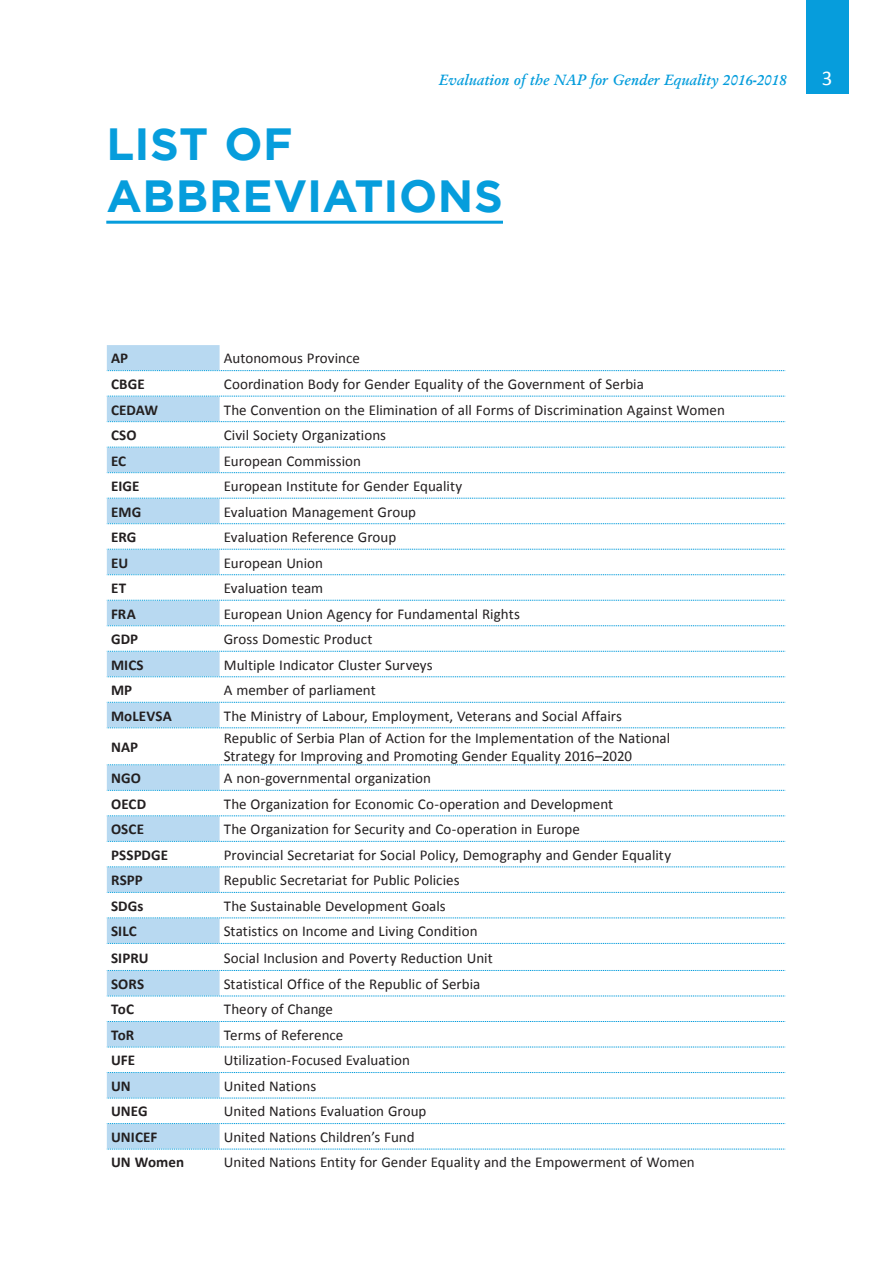
<style>
.page{position:relative;width:893px;height:1263px;background:#fff}
.page>*{position:absolute;margin:0;border:0;box-sizing:border-box;transform-origin:0 0}
.t1{font:45px/51.8px "Gotham Bold CE";letter-spacing:.01em;color:#069ddc}
.t2{font:21px "Calibri";color:#fff}
.t3{font:15px/17.2px "Calibri";color:#231f20}
.t4{font:700 15px "Calibri";letter-spacing:.005em;color:#231f20}
.t5{font:italic 600 15px "Garamond";color:#069ddc}
</style>
<div class="page">
<div style="left:806px;top:0;width:42px;height:94px;background:#069ddc"></div>
<div style="left:107px;top:345px;width:113px;height:25px;background:#b8d9f1"></div>
<svg style="left:107px;top:371px;width:113px;height:778px;fill:#b8dcf2"></svg>
<svg style="left:220px;top:371px;width:565px;height:778px"></svg>
<div style="left:107px;top:996px;width:113px;height:25px;background:#fff"></div>
<svg style="left:107px;top:370px;width:679px;height:1px"></svg>
<svg style="left:107px;top:396px;width:679px;height:1px"></svg>
<svg style="left:107px;top:421px;width:679px;height:1px"></svg>
<svg style="left:107px;top:447px;width:679px;height:1px"></svg>
<svg style="left:107px;top:472px;width:679px;height:1px"></svg>
<svg style="left:107px;top:498px;width:679px;height:1px"></svg>
<svg style="left:107px;top:523px;width:679px;height:1px"></svg>
<svg style="left:107px;top:549px;width:679px;height:1px"></svg>
<svg style="left:107px;top:574px;width:679px;height:1px"></svg>
<svg style="left:107px;top:600px;width:679px;height:1px"></svg>
<svg style="left:107px;top:625px;width:679px;height:1px"></svg>
<svg style="left:107px;top:651px;width:679px;height:1px"></svg>
<svg style="left:107px;top:676px;width:679px;height:1px"></svg>
<svg style="left:107px;top:702px;width:679px;height:1px"></svg>
<svg style="left:107px;top:727px;width:679px;height:1px"></svg>
<svg style="left:107px;top:764px;width:679px;height:1px"></svg>
<svg style="left:107px;top:790px;width:679px;height:1px"></svg>
<svg style="left:107px;top:816px;width:679px;height:1px"></svg>
<svg style="left:107px;top:841px;width:679px;height:1px"></svg>
<svg style="left:107px;top:867px;width:679px;height:1px"></svg>
<svg style="left:107px;top:892px;width:679px;height:1px"></svg>
<svg style="left:107px;top:918px;width:679px;height:1px"></svg>
<svg style="left:107px;top:943px;width:679px;height:1px"></svg>
<svg style="left:107px;top:970px;width:679px;height:1px"></svg>
<svg style="left:107px;top:996px;width:679px;height:1px"></svg>
<svg style="left:107px;top:1021px;width:679px;height:1px"></svg>
<svg style="left:107px;top:1047px;width:679px;height:1px"></svg>
<svg style="left:107px;top:1072px;width:679px;height:1px"></svg>
<svg style="left:107px;top:1098px;width:679px;height:1px"></svg>
<svg style="left:107px;top:1123px;width:679px;height:1px"></svg>
<svg style="left:107px;top:1149px;width:679px;height:1px"></svg>
<hr style="left:106px;top:221px;width:397px;height:3px;background:#069ddc">
<p class="t5" style="left:439px;top:70px;width:349px">Evaluation of the NAP for Gender Equality 2016-2018</p>
<h2 class="t2" style="left:822px;top:70px;width:12px">3</h2>
<h1 class="t1" style="left:107px;top:122px;width:398px">LIST OF<br>ABBREVIATIONS</h1>
<p class="t4" style="left:111px;top:352px;width:19px">AP</p>
<p class="t3" style="left:224px;top:351px;width:138px">Autonomous Province</p>
<p class="t4" style="left:111px;top:378px;width:35px">CBGE</p>
<p class="t3" style="left:224px;top:377px;width:422px">Coordination Body for Gender Equality of the Government of Serbia</p>
<p class="t4" style="left:111px;top:403px;width:49px">CEDAW</p>
<p class="t3" style="left:224px;top:402px;width:503px">The Convention on the Elimination of all Forms of Discrimination Against Women</p>
<p class="t4" style="left:111px;top:429px;width:27px">CSO</p>
<p class="t3" style="left:224px;top:428px;width:164px">Civil Society Organizations</p>
<p class="t4" style="left:111px;top:454px;width:17px">EC</p>
<p class="t3" style="left:224px;top:453px;width:139px">European Commission</p>
<p class="t4" style="left:111px;top:480px;width:30px">EIGE</p>
<p class="t3" style="left:224px;top:479px;width:240px">European Institute for Gender Equality</p>
<p class="t4" style="left:111px;top:505px;width:32px">EMG</p>
<p class="t3" style="left:224px;top:504px;width:194px">Evaluation Management Group</p>
<p class="t4" style="left:111px;top:531px;width:27px">ERG</p>
<p class="t3" style="left:224px;top:530px;width:174px">Evaluation Reference Group</p>
<p class="t4" style="left:111px;top:556px;width:19px">EU</p>
<p class="t3" style="left:224px;top:555px;width:101px">European Union</p>
<p class="t4" style="left:111px;top:582px;width:17px">ET</p>
<p class="t3" style="left:224px;top:581px;width:101px">Evaluation team</p>
<p class="t4" style="left:111px;top:607px;width:26px">FRA</p>
<p class="t3" style="left:224px;top:606px;width:298px">European Union Agency for Fundamental Rights</p>
<p class="t4" style="left:111px;top:633px;width:29px">GDP</p>
<p class="t3" style="left:224px;top:632px;width:150px">Gross Domestic Product</p>
<p class="t4" style="left:111px;top:658px;width:34px">MICS</p>
<p class="t3" style="left:224px;top:657px;width:210px">Multiple Indicator Cluster Surveys</p>
<p class="t4" style="left:111px;top:684px;width:23px">MP</p>
<p class="t3" style="left:224px;top:683px;width:153px">A member of parliament</p>
<p class="t4" style="left:111px;top:709px;width:62px">MoLEVSA</p>
<p class="t3" style="left:224px;top:708px;width:400px">The Ministry of Labour, Employment, Veterans and Social Affairs</p>
<p class="t4" style="left:111px;top:741px;width:29px">NAP</p>
<p class="t3" style="left:224px;top:731px;width:448px">Republic of Serbia Plan of Action for the Implementation of the National<br>Strategy for Improving and Promoting Gender Equality 2016–2020</p>
<p class="t4" style="left:111px;top:772px;width:31px">NGO</p>
<p class="t3" style="left:224px;top:771px;width:209px">A non-governmental organization</p>
<p class="t4" style="left:111px;top:797px;width:37px">OECD</p>
<p class="t3" style="left:224px;top:796px;width:391px">The Organization for Economic Co-operation and Development</p>
<p class="t4" style="left:111px;top:823px;width:34px">OSCE</p>
<p class="t3" style="left:224px;top:822px;width:358px">The Organization for Security and Co-operation in Europe</p>
<p class="t4" style="left:111px;top:848px;width:59px">PSSPDGE</p>
<p class="t3" style="left:224px;top:847px;width:449px">Provincial Secretariat for Social Policy, Demography and Gender Equality</p>
<p class="t4" style="left:111px;top:874px;width:33px">RSPP</p>
<p class="t3" style="left:224px;top:873px;width:237px">Republic Secretariat for Public Policies</p>
<p class="t4" style="left:111px;top:899px;width:34px">SDGs</p>
<p class="t3" style="left:224px;top:898px;width:223px">The Sustainable Development Goals</p>
<p class="t4" style="left:111px;top:925px;width:27px">SILC</p>
<p class="t3" style="left:224px;top:924px;width:255px">Statistics on Income and Living Condition</p>
<p class="t4" style="left:111px;top:951px;width:39px">SIPRU</p>
<p class="t3" style="left:224px;top:950px;width:270px">Social Inclusion and Poverty Reduction Unit</p>
<p class="t4" style="left:111px;top:977px;width:35px">SORS</p>
<p class="t3" style="left:224px;top:976px;width:258px">Statistical Office of the Republic of Serbia</p>
<p class="t4" style="left:111px;top:1003px;width:24px">ToC</p>
<p class="t3" style="left:224px;top:1002px;width:111px">Theory of Change</p>
<p class="t4" style="left:111px;top:1029px;width:25px">ToR</p>
<p class="t3" style="left:224px;top:1027px;width:121px">Terms of Reference</p>
<p class="t4" style="left:111px;top:1054px;width:26px">UFE</p>
<p class="t3" style="left:224px;top:1053px;width:188px">Utilization-Focused Evaluation</p>
<p class="t4" style="left:111px;top:1080px;width:21px">UN</p>
<p class="t3" style="left:224px;top:1078px;width:94px">United Nations</p>
<p class="t4" style="left:111px;top:1105px;width:38px">UNEG</p>
<p class="t3" style="left:224px;top:1104px;width:204px">United Nations Evaluation Group</p>
<p class="t4" style="left:111px;top:1131px;width:48px">UNICEF</p>
<p class="t3" style="left:224px;top:1129px;width:192px">United Nations Children’s Fund</p>
<p class="t4" style="left:111px;top:1156px;width:75px">UN Women</p>
<p class="t3" style="left:224px;top:1155px;width:472px">United Nations Entity for Gender Equality and the Empowerment of Women</p>
</div>
